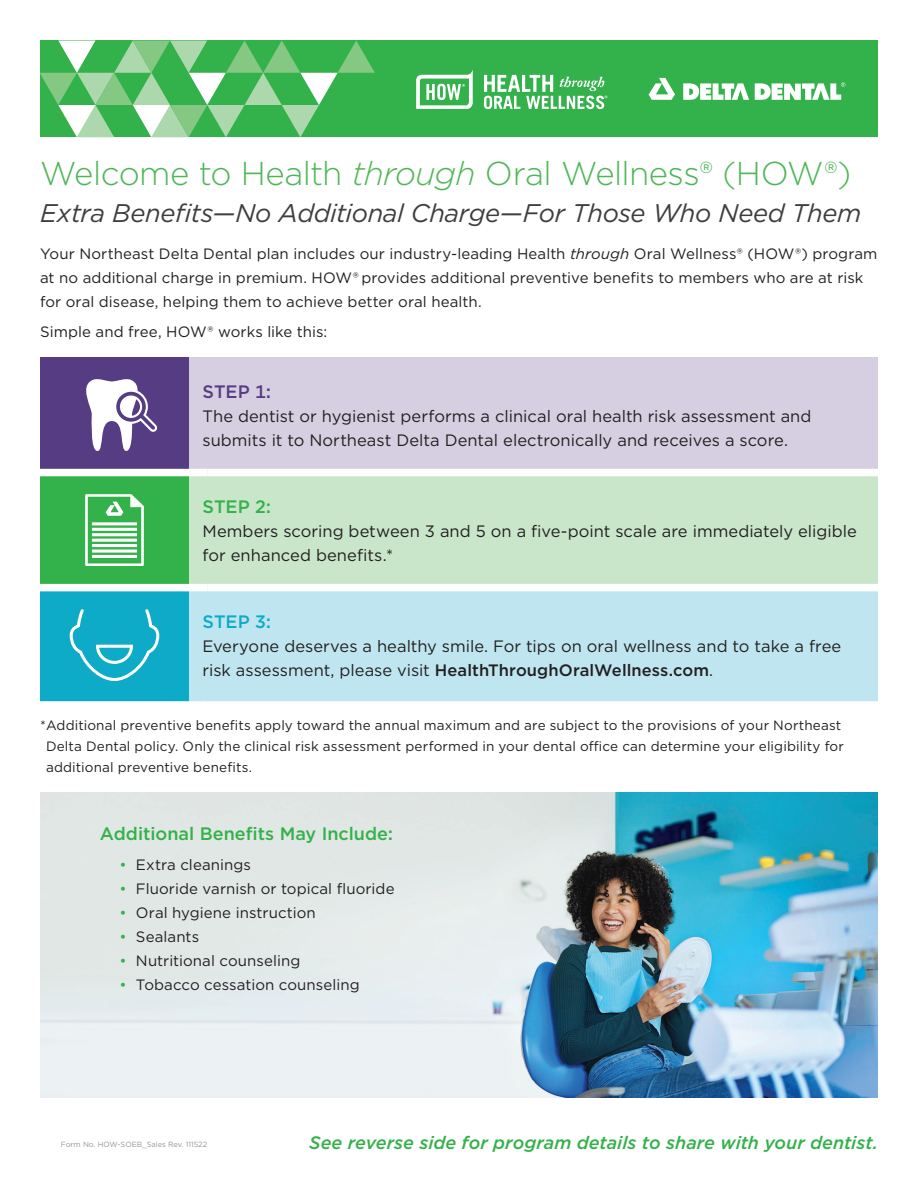
<style>
.page{position:relative;width:918px;height:1188px;background:#fff}
.page>*{position:absolute;margin:0;border:0;box-sizing:border-box;transform-origin:0 0}
.t1{font:300 33px "Gotham";letter-spacing:-.02em;color:#4fb656}
.t2{font:italic 25.5px "Gotham";letter-spacing:-.015em;color:#3e3e3f}
.t3{font:italic 500 18px "Gotham";color:#33b14a}
.t4{font:500 18px "Gotham";color:#33b14a}
.t5{font:500 18px "Gotham";color:#563c83}
.t6{font:500 18px "Gotham";color:#0dabc8}
.t7{font:16.5px/24px "Gotham";color:#231f20}
.t8{font:15px/24px "Gotham";letter-spacing:.005em;color:#231f20}
.t9{font:13.5px/21px "Gotham";letter-spacing:.01em;color:#231f20}
.t10{font:7.5px "Gotham";color:#939598}
.s1{font-style:italic}
.s2{font-weight:500}
.s3{color:#33b14a}
</style>
<div class="page">
<img style="left:40px;top:793px;width:838px;height:304px">
<div style="left:40px;top:40px;width:838px;height:97px;background:#33b14a"></div>
<svg style="left:649px;top:78px;width:26px;height:22px"></svg>
<svg style="left:683px;top:83px;width:66px;height:17px"></svg>
<svg style="left:755px;top:82px;width:90px;height:18px"></svg>
<svg style="left:40px;top:40px;width:335px;height:97px"></svg>
<svg style="left:416px;top:69px;width:57px;height:40px"></svg>
<svg style="left:484px;top:75px;width:123px;height:34px"></svg>
<div style="left:40px;top:358px;width:149px;height:115px;background:#563c83"></div>
<div style="left:189px;top:358px;width:689px;height:115px;background:#d6cfe1"></div>
<div style="left:40px;top:473px;width:149px;height:115px;background:#33b14a"></div>
<div style="left:189px;top:473px;width:689px;height:115px;background:#c9e5ca"></div>
<div style="left:40px;top:588px;width:149px;height:115px;background:#0dabc8"></div>
<div style="left:189px;top:588px;width:689px;height:115px;background:#bfe6f0"></div>
<div style="left:40px;top:469px;width:149px;height:7px;background:#fff"></div>
<div style="left:189px;top:469px;width:18px;height:7px;background:#fff"></div>
<div style="left:207px;top:469px;width:671px;height:7px;background:#fff"></div>
<div style="left:40px;top:584px;width:149px;height:7px;background:#fff"></div>
<div style="left:189px;top:584px;width:18px;height:7px;background:#fff"></div>
<div style="left:207px;top:584px;width:671px;height:7px;background:#fff"></div>
<hr style="left:40px;top:701px;width:149px;height:3px;background:#fff">
<hr style="left:189px;top:701px;width:18px;height:3px;background:#fff">
<hr style="left:207px;top:701px;width:671px;height:3px;background:#fff">
<svg style="left:86px;top:379px;width:71px;height:72px"></svg>
<svg style="left:85px;top:494px;width:59px;height:72px"></svg>
<svg style="left:70px;top:609px;width:89px;height:72px"></svg>
<p class="t1" style="left:40px;top:152px;width:813px">Welcome to Health <span class="s1">through</span> Oral Wellness® (HOW®)</p>
<p class="t2" style="left:40px;top:197px;width:823px">Extra Benefits—No Additional Charge—For Those Who Need Them</p>
<p class="t8" style="left:40px;top:241px;width:839px">Your Northeast Delta Dental plan includes our industry-leading Health <span class="s1">through</span> Oral Wellness® (HOW®) program at no additional charge in premium. HOW® provides additional preventive benefits to members who are at risk for oral disease, helping them to achieve better oral health.</p>
<p class="t8" style="left:40px;top:320px;width:289px">Simple and free, HOW® works like this:</p>
<p class="t5" style="left:202px;top:380px;width:70px">STEP 1:</p>
<p class="t7" style="left:202px;top:404px;width:611px">The dentist or hygienist performs a clinical oral health risk assessment and submits it to Northeast Delta Dental electronically and receives a score.</p>
<p class="t4" style="left:202px;top:495px;width:70px">STEP 2:</p>
<p class="t7" style="left:202px;top:519px;width:656px">Members scoring between 3 and 5 on a five-point scale are immediately eligible for enhanced benefits.*</p>
<p class="t6" style="left:202px;top:610px;width:70px">STEP 3:</p>
<p class="t7" style="left:202px;top:634px;width:640px">Everyone deserves a healthy smile. For tips on oral wellness and to take a free risk assessment, please visit <span class="s2">HealthThroughOralWellness.com</span>.</p>
<p class="t9" style="left:46px;top:715px;width:799px;text-indent:-6px">*Additional preventive benefits apply toward the annual maximum and are subject to the provisions of your Northeast<br>Delta Dental policy. Only the clinical risk assessment performed in your dental office can determine your eligibility for additional preventive benefits.</p>
<p class="t4" style="left:100px;top:821px;width:295px">Additional Benefits May Include:</p>
<p class="t8" style="left:119px;top:853px;width:133px"><span class="s3">•</span> Extra cleanings</p>
<p class="t8" style="left:119px;top:877px;width:277px"><span class="s3">•</span> Fluoride varnish or topical fluoride</p>
<p class="t8" style="left:119px;top:901px;width:198px"><span class="s3">•</span> Oral hygiene instruction</p>
<p class="t8" style="left:119px;top:925px;width:81px"><span class="s3">•</span> Sealants</p>
<p class="t8" style="left:119px;top:949px;width:182px"><span class="s3">•</span> Nutritional counseling</p>
<p class="t8" style="left:119px;top:973px;width:242px"><span class="s3">•</span> Tobacco cessation counseling</p>
<p class="t10" style="left:61px;top:1139px;width:148px">Form No. HOW-SOEB_Sales Rev. 111522</p>
<p class="t3" style="left:309px;top:1131px;width:570px">See reverse side for program details to share with your dentist.</p>
</div>
